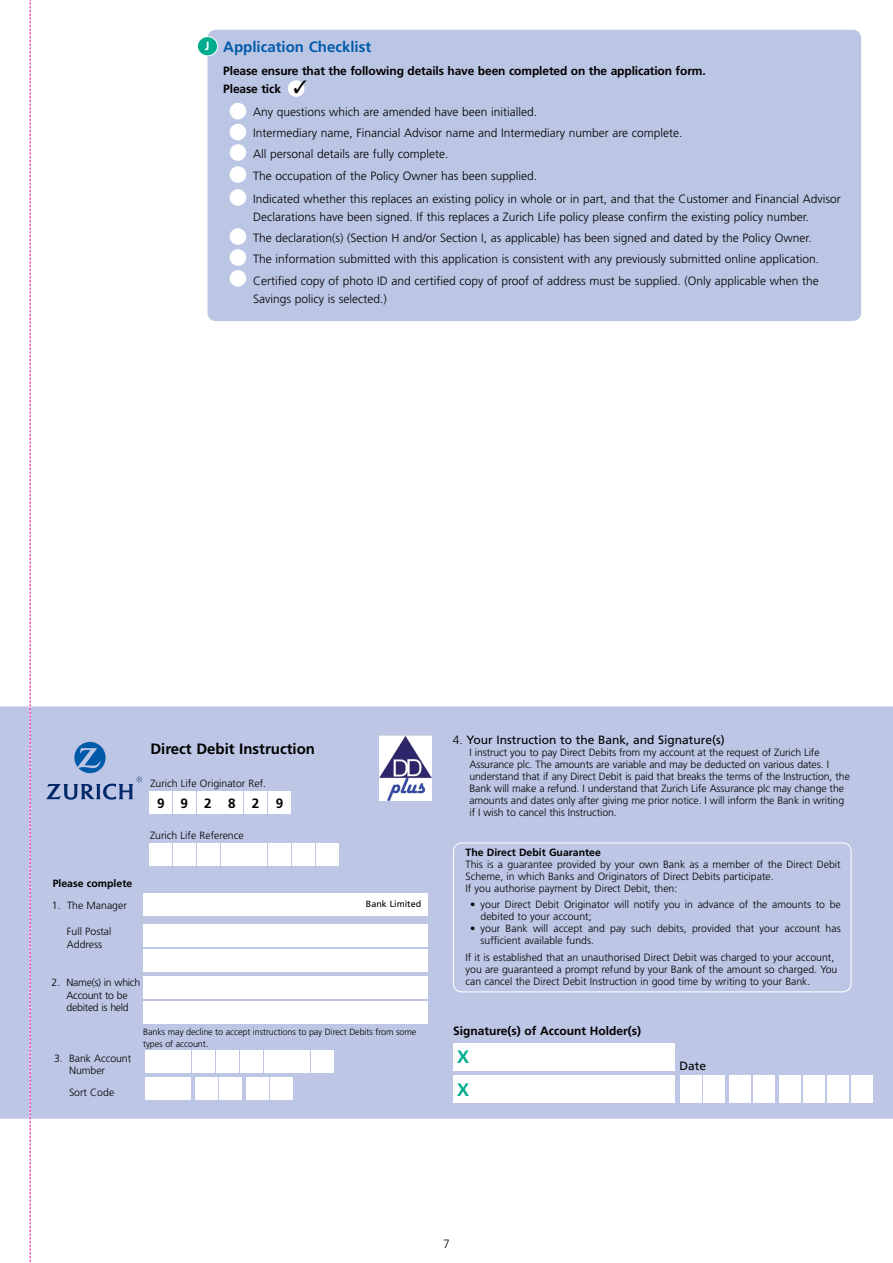
<style>
.page{position:relative;width:893px;height:1263px;background:#fff}
.page>*{position:absolute;margin:0;border:0;box-sizing:border-box;transform-origin:0 0}
.t1{font:700 18px/32.5px "Frutiger";color:#00ac8e}
.t2{font:700 15px "Frutiger";color:#000}
.t3{font:700 15px "Frutiger";color:#005baa}
.t4{font:700 13.5px "Frutiger";letter-spacing:1.21em;color:#000}
.t5{font:300 12px/21.3px "Frutiger";color:#000}
.t6{font:700 12px/18px "Frutiger";letter-spacing:-.01em;color:#000}
.t7{font:12px "Frutiger";color:#000}
.t8{font:300 10.5px/12px "Frutiger";color:#000}
.t9{font:300 10.5px/12.8px "Frutiger";letter-spacing:-.025em;color:#000;text-align:center}
.t10{font:700 10.5px "Frutiger";color:#000}
.t11{font:300 9px/12px "Frutiger";letter-spacing:-.01em;color:#000}
.t12{font:9px "Frutiger";color:#000}
.s1{font-size:12px;color:#fff}
.s2{font-size:10.5px}
.s3{font-weight:300}
</style>
<div class="page">
<div style="left:207px;top:30px;width:654px;height:291px;background:#bbc5e4;border-radius:9px"></div>
<div style="left:197px;top:37px;width:21px;height:19px;background:#00ac8e;border-radius:50%"></div>
<div style="left:197px;top:36px;width:21px;height:20px;border:1px solid #fff;border-radius:50%"></div>
<div style="left:288px;top:80px;width:16px;height:17px;background:#fff;border-radius:50%"></div>
<div style="left:230px;top:103px;width:16px;height:16px;background:#fff;border-radius:50%"></div>
<div style="left:230px;top:124px;width:16px;height:16px;background:#fff;border-radius:50%"></div>
<div style="left:230px;top:144px;width:16px;height:17px;background:#fff;border-radius:50%"></div>
<div style="left:230px;top:166px;width:16px;height:17px;background:#fff;border-radius:50%"></div>
<div style="left:230px;top:189px;width:16px;height:17px;background:#fff;border-radius:50%"></div>
<div style="left:230px;top:228px;width:16px;height:17px;background:#fff;border-radius:50%"></div>
<div style="left:230px;top:249px;width:16px;height:17px;background:#fff;border-radius:50%"></div>
<div style="left:230px;top:270px;width:16px;height:17px;background:#fff;border-radius:50%"></div>
<div style="left:0;top:706px;width:893px;height:412px;background:#bdc6e5"></div>
<div style="left:453px;top:842px;width:399px;height:150px;border:1px solid #fff;border-radius:9px"></div>
<div style="left:149px;top:791px;width:23px;height:23px;background:#fff"></div>
<div style="left:173px;top:791px;width:22px;height:23px;background:#fff"></div>
<div style="left:197px;top:791px;width:22px;height:23px;background:#fff"></div>
<div style="left:221px;top:791px;width:22px;height:23px;background:#fff"></div>
<div style="left:244px;top:791px;width:23px;height:23px;background:#fff"></div>
<div style="left:268px;top:791px;width:23px;height:23px;background:#fff"></div>
<div style="left:149px;top:843px;width:23px;height:23px;background:#fff"></div>
<div style="left:173px;top:843px;width:23px;height:23px;background:#fff"></div>
<div style="left:197px;top:843px;width:23px;height:23px;background:#fff"></div>
<div style="left:221px;top:843px;width:22px;height:23px;background:#fff"></div>
<div style="left:245px;top:843px;width:22px;height:23px;background:#fff"></div>
<div style="left:269px;top:843px;width:22px;height:23px;background:#fff"></div>
<div style="left:292px;top:843px;width:23px;height:23px;background:#fff"></div>
<div style="left:316px;top:843px;width:23px;height:23px;background:#fff"></div>
<div style="left:143px;top:893px;width:285px;height:22px;background:#fff"></div>
<img style="left:380px;top:735px;width:52px;height:65px">
<div style="left:453px;top:1043px;width:222px;height:27px;background:#fff"></div>
<div style="left:453px;top:1075px;width:222px;height:27px;background:#fff"></div>
<div style="left:680px;top:1075px;width:21px;height:27px;background:#fff"></div>
<div style="left:703px;top:1075px;width:22px;height:27px;background:#fff"></div>
<div style="left:729px;top:1075px;width:22px;height:27px;background:#fff"></div>
<div style="left:753px;top:1075px;width:22px;height:27px;background:#fff"></div>
<div style="left:779px;top:1075px;width:22px;height:27px;background:#fff"></div>
<div style="left:803px;top:1075px;width:22px;height:27px;background:#fff"></div>
<div style="left:827px;top:1075px;width:22px;height:27px;background:#fff"></div>
<div style="left:851px;top:1075px;width:22px;height:27px;background:#fff"></div>
<div style="left:143px;top:924px;width:285px;height:23px;background:#fff"></div>
<div style="left:143px;top:949px;width:285px;height:22px;background:#fff"></div>
<svg style="left:46px;top:742px;width:96px;height:58px;background:#96aad2"></svg>
<div style="left:145px;top:1050px;width:22px;height:23px;background:#fff"></div>
<div style="left:169px;top:1050px;width:22px;height:23px;background:#fff"></div>
<div style="left:192px;top:1050px;width:23px;height:23px;background:#fff"></div>
<div style="left:216px;top:1050px;width:23px;height:23px;background:#fff"></div>
<div style="left:240px;top:1050px;width:23px;height:23px;background:#fff"></div>
<div style="left:264px;top:1050px;width:22px;height:23px;background:#fff"></div>
<div style="left:288px;top:1050px;width:22px;height:23px;background:#fff"></div>
<div style="left:311px;top:1050px;width:23px;height:23px;background:#fff"></div>
<div style="left:145px;top:1077px;width:22px;height:23px;background:#fff"></div>
<div style="left:169px;top:1077px;width:22px;height:23px;background:#fff"></div>
<div style="left:195px;top:1077px;width:23px;height:23px;background:#fff"></div>
<div style="left:219px;top:1077px;width:23px;height:23px;background:#fff"></div>
<div style="left:246px;top:1077px;width:23px;height:23px;background:#fff"></div>
<div style="left:270px;top:1077px;width:22px;height:23px;background:#fff"></div>
<div style="left:143px;top:976px;width:285px;height:23px;background:#fff"></div>
<div style="left:143px;top:1001px;width:285px;height:22px;background:#fff"></div>
<svg style="left:30px;top:0;width:1px;height:1262px"></svg>
<h2 class="t3" style="left:205px;top:38px;width:168px"><span class="s1">J</span> Application Checklist</h2>
<p class="t6" style="left:223px;top:62px;width:484px">Please ensure that the following details have been completed on the application form.<br>Please tick ✓</p>
<p class="t5" style="left:253px;top:101px;width:431px">Any questions which are amended have been initialled.<br>Intermediary name, Financial Advisor name and Intermediary number are complete.<br>All personal details are fully complete.</p>
<p class="t5" style="left:253px;top:165px;width:589px;line-height:23px">The occupation of the Policy Owner has been supplied.<br>Indicated whether this replaces an existing policy in whole or in part, and that the Customer and Financial Advisor</p>
<p class="t5" style="left:253px;top:206px;width:568px">Declarations have been signed. If this replaces a Zurich Life policy please confirm the existing policy number.<br>The declaration(s) (Section H and/or Section I, as applicable) has been signed and dated by the Policy Owner.<br>The information submitted with this application is consistent with any previously submitted online application.<br>Certified copy of photo ID and certified copy of proof of address must be supplied. (Only applicable when the</p>
<p class="t5" style="left:253px;top:288px;width:135px">Savings policy is selected.)</p>
<h2 class="t2" style="left:150px;top:739px;width:166px">Direct Debit Instruction</h2>
<p class="t8" style="left:150px;top:778px;width:117px">Zurich Life Originator Ref.</p>
<p class="t4" style="left:157px;top:795px;width:127px">992829</p>
<p class="t8" style="left:150px;top:829px;width:95px">Zurich Life Reference</p>
<p class="t10" style="left:53px;top:877px;width:81px">Please complete</p>
<p class="t8" style="left:52px;top:900px;width:76px">1. The Manager</p>
<p class="t8" style="left:67px;top:926px;width:46px;line-height:12.6px">Full Postal<br>Address</p>
<p class="t9" style="left:52px;top:976px;width:90px">2. Name(s) in which<br>Account to be debited is held</p>
<p class="t12" style="left:366px;top:899px;width:57px">Bank Limited</p>
<p class="t8" style="left:69px;top:1052px;width:64px;line-height:12.8px;text-indent:-15px">3. Bank Account<br>Number</p>
<p class="t8" style="left:69px;top:1086px;width:47px">Sort Code</p>
<p class="t11" style="left:143px;top:1026px;width:275px">Banks may decline to accept instructions to pay Direct Debits from some types of account<span class="s2">.</span></p>
<p class="t7" style="left:453px;top:733px;width:273px"><span class="s3">4.</span> Your Instruction to the Bank, and Signature(s)</p>
<p class="t8" style="left:469px;top:746px;width:382px">I instruct you to pay Direct Debits from my account at the request of Zurich Life Assurance plc. The amounts are variable and may be deducted on various dates. I understand that if any Direct Debit is paid that breaks the terms of the Instruction, the Bank will make a refund. I understand that Zurich Life Assurance plc may change the amounts and dates only after giving me prior notice. I will inform the Bank in writing if I wish to cancel this Instruction.</p>
<p class="t10" style="left:465px;top:846px;width:137px">The Direct Debit Guarantee</p>
<p class="t8" style="left:465px;top:858px;width:377px">This is a guarantee provided by your own Bank as a member of the Direct Debit<br>Scheme, in which Banks and Originators of Direct Debits participate.<br>If you authorise payment by Direct Debit, then:</p>
<p class="t8" style="left:480px;top:899px;width:362px;text-indent:-10px">• your Direct Debit Originator will notify you in advance of the amounts to be debited to your account;</p>
<p class="t8" style="left:480px;top:923px;width:362px;text-indent:-10px">• your Bank will accept and pay such debits, provided that your account has sufficient available funds.</p>
<p class="t8" style="left:465px;top:951px;width:373px">If it is established that an unauthorised Direct Debit was charged to your account, you are guaranteed a prompt refund by your Bank of the amount so charged. You can cancel the Direct Debit Instruction in good time by writing to your Bank.</p>
<p class="t6" style="left:453px;top:1022px;width:190px">Signature(s) of Account Holder(s)</p>
<h1 class="t1" style="left:457px;top:1041px;width:14px">X<br>X</h1>
<p class="t7" style="left:680px;top:1059px;width:28px">Date</p>
<p class="t5" style="left:443px;top:1234px;width:8px">7</p>
</div>
